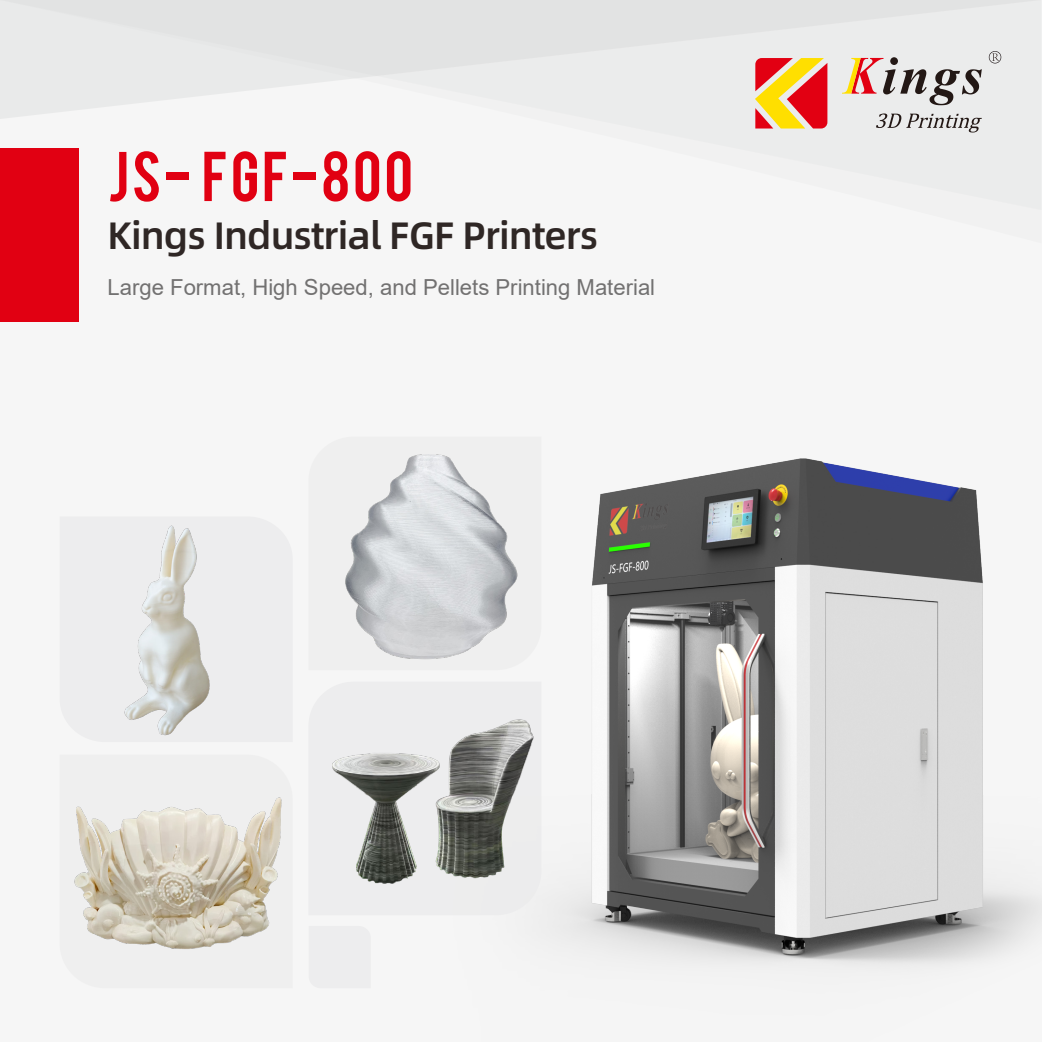
<style>
.page{position:relative;width:1042px;height:1042px;background:#f6f6f6}
.page>*{position:absolute;margin:0;border:0;box-sizing:border-box;transform-origin:0 0}
.t1{font:55.3px "Bebas";letter-spacing:.05em;color:#e10012}
.t2{font:38.15px "Alibaba Pu Hui Ti M";letter-spacing:-.025em;color:#2f2725}
.t3{font:22.05px "Arial";color:#727171}
</style>
<div class="page">
<svg style="left:0;top:0;width:1041px;height:209px"></svg>
<svg style="left:755px;top:58px;width:72px;height:70px"></svg>
<svg style="left:842px;top:58px;width:140px;height:47px"></svg>
<svg style="left:876px;top:113px;width:106px;height:19px"></svg>
<svg style="left:989px;top:51px;width:12px;height:12px"></svg>
<div style="left:0;top:149px;width:79px;height:173px;background:#e10012"></div>
<img style="left:557px;top:458px;width:485px;height:507px">
<img style="left:345px;top:454px;width:173px;height:206px">
<img style="left:332px;top:719px;width:202px;height:165px">
<img style="left:74px;top:797px;width:208px;height:153px">
<img style="left:124px;top:525px;width:86px;height:211px">
<h1 class="t1" style="left:108px;top:136px;width:307px">Js- FGF-800</h1>
<h2 class="t2" style="left:108px;top:206px;width:492px">Kings Industrial FGF Printers</h2>
<p class="t3" style="left:108px;top:272px;width:549px">Large Format, High Speed, and Pellets Printing Material</p>
</div>
